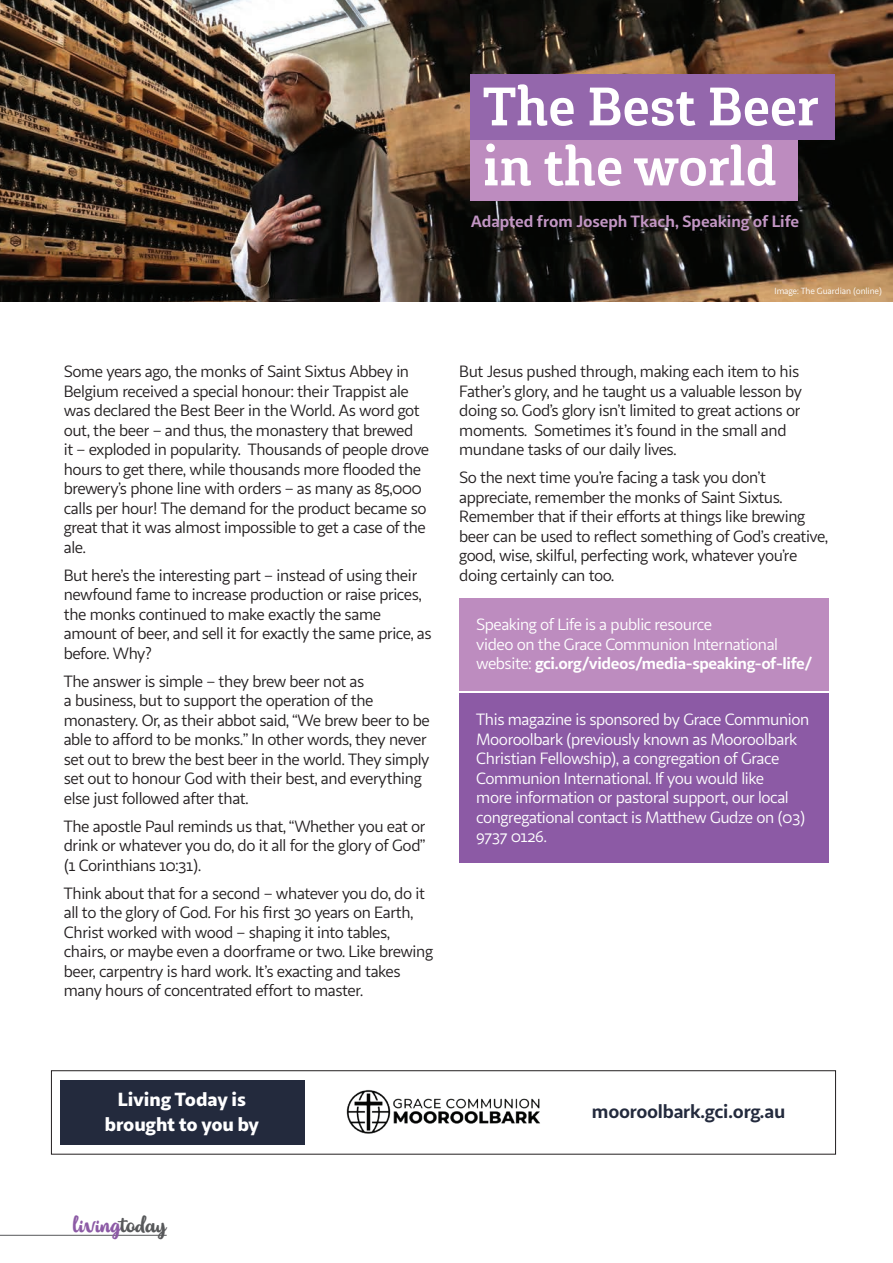
<style>
.page{position:relative;width:893px;height:1263px;background:#fff}
.page>*{position:absolute;margin:0;border:0;box-sizing:border-box;transform-origin:0 0}
.t1{font:700 54px/60px "Gaspo Slab";color:#fff}
.t2{font:33px "Bellatine Pro TRIAL";color:#8c5aa5}
.t3{font:900 19.2px/24.5px "Sana Sans";letter-spacing:-.01em;color:#fff;text-align:center}
.t4{font:700 19.2px "Sana Sans";letter-spacing:-.015em;color:#232a3d}
.t5{font:16.5px/19.5px "Sana Sans";letter-spacing:-.025em;color:#231f20}
.t6{font:16.5px/19.5px "Sana Sans";letter-spacing:-.03em;color:#fff}
.t7{font:700 16.5px "Sana Sans";letter-spacing:-.01em;color:#c296c4}
.t8{font:9px "Sana Sans";letter-spacing:-.015em;color:#fff}
.s1{font-weight:700}
.s2{color:#57585a}
</style>
<div class="page">
<hr style="left:0;top:1235px;width:167px;height:1px;background:#57585a">
<img style="left:0;top:0;width:893px;height:301px">
<div style="left:51px;top:1070px;width:785px;height:84px;border:1px solid #231f20"></div>
<img style="left:346px;top:1090px;width:194px;height:44px">
<div style="left:60px;top:1080px;width:245px;height:65px;background:#232a3d"></div>
<div style="left:470px;top:135px;width:327px;height:66px;background:#bd8cbf"></div>
<div style="left:470px;top:74px;width:364px;height:65px;background:#9467ac"></div>
<div style="left:459px;top:598px;width:370px;height:92px;background:#bd8cbf"></div>
<div style="left:459px;top:693px;width:370px;height:170px;background:#8c5aa5"></div>
<p class="t1" style="left:483px;top:77px;width:337px">The Best Beer in the world</p>
<p class="t7" style="left:471px;top:210px;width:330px">Adapted from Joseph Tkach, Speaking of Life</p>
<p class="t8" style="left:775px;top:285px;width:109px">Image: The Guardian (online)</p>
<p class="t5" style="left:64px;top:362px;width:367px">Some years ago, the monks of Saint Sixtus Abbey in Belgium received a special honour: their Trappist ale was declared the Best Beer in the World. As word got out, the beer – and thus, the monastery that brewed<br>it – exploded in popularity. Thousands of people drove hours to get there, while thousands more flooded the brewery’s phone line with orders – as many as 85,000 calls per hour! The demand for the product became so great that it was almost impossible to get a case of the ale.</p>
<p class="t5" style="left:64px;top:565px;width:369px">But here’s the interesting part – instead of using their newfound fame to increase production or raise prices, the monks continued to make exactly the same amount of beer, and sell it for exactly the same price, as before. Why?</p>
<p class="t5" style="left:64px;top:671px;width:368px">The answer is simple – they brew beer not as<br>a business, but to support the operation of the monastery. Or, as their abbot said, “We brew beer to be able to afford to be monks.” In other words, they never set out to brew the best beer in the world. They simply set out to honour God with their best, and everything else just followed after that.</p>
<p class="t5" style="left:64px;top:816px;width:363px;text-align:justify">The apostle Paul reminds us that, “Whether you eat or drink or whatever you do, do it all for the glory of God” (1 Corinthians 10:31).</p>
<p class="t5" style="left:64px;top:883px;width:371px">Think about that for a second – whatever you do, do it all to the glory of God. For his first 30 years on Earth, Christ worked with wood – shaping it into tables, chairs, or maybe even a doorframe or two. Like brewing beer, carpentry is hard work. It’s exacting and takes many hours of concentrated effort to master.</p>
<p class="t5" style="left:459px;top:362px;width:344px">But Jesus pushed through, making each item to his Father’s glory, and he taught us a valuable lesson by doing so. God’s glory isn’t limited to great actions or moments. Sometimes it’s found in the small and mundane tasks of our daily lives.</p>
<p class="t5" style="left:459px;top:468px;width:370px">So the next time you’re facing a task you don’t appreciate, remember the monks of Saint Sixtus.<br>Remember that if their efforts at things like brewing beer can be used to reflect something of God’s creative, good, wise, skilful, perfecting work, whatever you’re doing certainly can too.</p>
<p class="t6" style="left:476px;top:615px;width:337px">Speaking of Life is a public resource<br>video on the Grace Communion International website: <span class="s1">gci.org/videos/media-speaking-of-life/</span></p>
<p class="t6" style="left:476px;top:710px;width:335px">This magazine is sponsored by Grace Communion Mooroolbark (previously known as Mooroolbark Christian Fellowship), a congregation of Grace Communion International. If you would like<br>more information or pastoral support, our local congregational contact is Matthew Gudze on (03)<br>9737 0126.</p>
<p class="t3" style="left:105px;top:1087px;width:156px">Living Today is brought to you by</p>
<h2 class="t2" style="left:73px;top:1205px;width:95px">living<span class="s2">today</span></h2>
<p class="t4" style="left:592px;top:1099px;width:195px">mooroolbark.gci.org.au</p>
</div>
